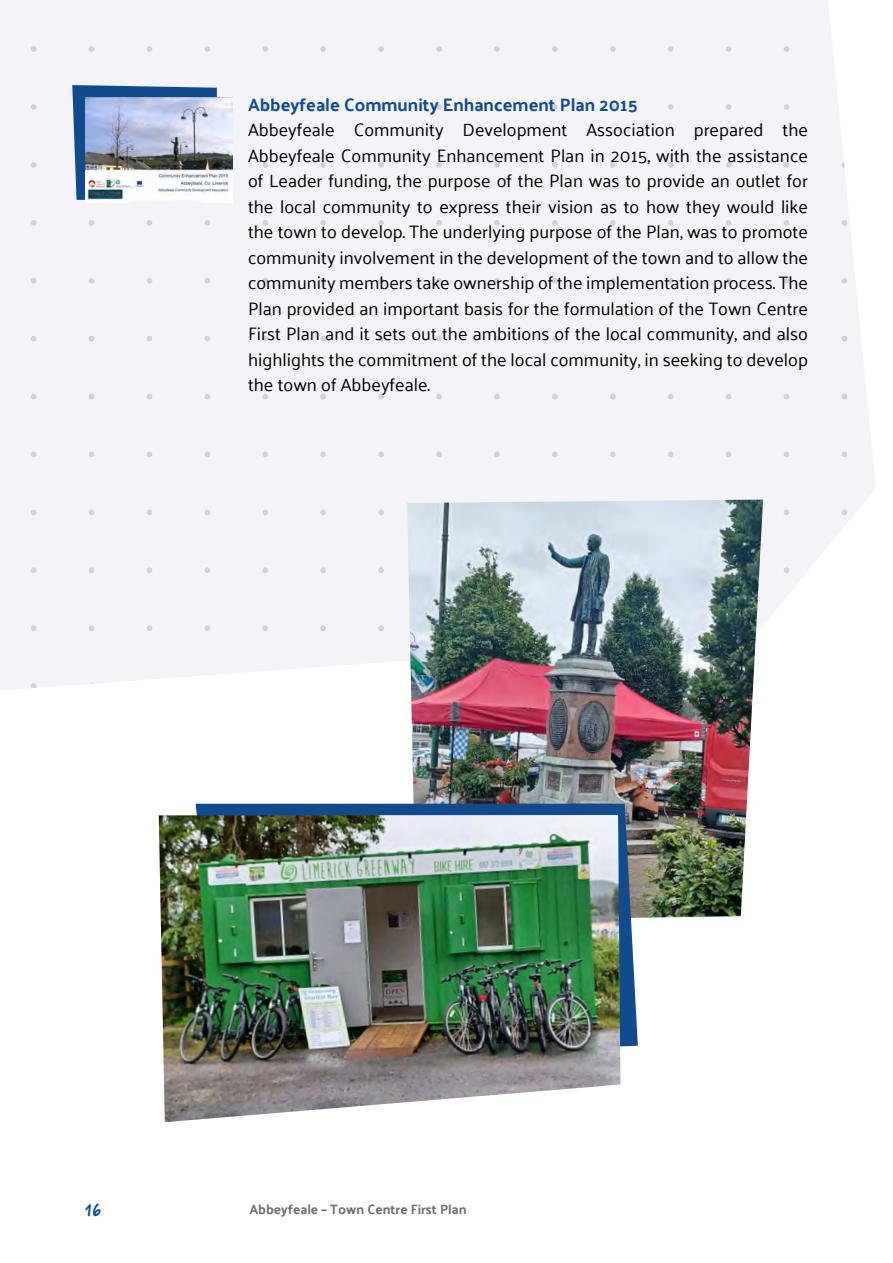
<style>
.page{position:relative;width:893px;height:1263px;background:#fff}
.page>*{position:absolute;margin:0;border:0;box-sizing:border-box;transform-origin:0 0}
.t1{font:18px/25.5px "Palanquin";color:#000;text-align:justify}
.t2{font:700 18px "Palanquin";color:#114b8d}
.t3{font:900 18px "Marydale";color:#114b8d}
.t4{font:700 13.5px "Palanquin";color:#6d6e71}
</style>
<div class="page">
<div style="left:0;top:0;width:875px;height:690px;background:#f4f4f8"></div>
<svg style="left:31px;top:683px;width:6px;height:6px"></svg>
<svg style="left:89px;top:683px;width:5px;height:6px"></svg>
<svg style="left:147px;top:683px;width:5px;height:6px"></svg>
<svg style="left:204px;top:683px;width:6px;height:6px"></svg>
<svg style="left:262px;top:683px;width:6px;height:6px"></svg>
<svg style="left:320px;top:683px;width:6px;height:6px"></svg>
<svg style="left:378px;top:683px;width:6px;height:6px"></svg>
<svg style="left:784px;top:683px;width:5px;height:6px"></svg>
<svg style="left:841px;top:683px;width:6px;height:6px"></svg>
<svg style="left:31px;top:625px;width:6px;height:6px"></svg>
<svg style="left:89px;top:625px;width:5px;height:6px"></svg>
<svg style="left:147px;top:625px;width:5px;height:6px"></svg>
<svg style="left:204px;top:625px;width:6px;height:6px"></svg>
<svg style="left:262px;top:625px;width:6px;height:6px"></svg>
<svg style="left:320px;top:625px;width:6px;height:6px"></svg>
<svg style="left:378px;top:625px;width:6px;height:6px"></svg>
<svg style="left:784px;top:625px;width:5px;height:6px"></svg>
<svg style="left:841px;top:625px;width:6px;height:6px"></svg>
<svg style="left:31px;top:567px;width:6px;height:6px"></svg>
<svg style="left:89px;top:567px;width:5px;height:6px"></svg>
<svg style="left:147px;top:567px;width:5px;height:6px"></svg>
<svg style="left:204px;top:567px;width:6px;height:6px"></svg>
<svg style="left:262px;top:567px;width:6px;height:6px"></svg>
<svg style="left:320px;top:567px;width:6px;height:6px"></svg>
<svg style="left:378px;top:567px;width:6px;height:6px"></svg>
<svg style="left:784px;top:567px;width:5px;height:6px"></svg>
<svg style="left:841px;top:567px;width:6px;height:6px"></svg>
<svg style="left:31px;top:509px;width:6px;height:6px"></svg>
<svg style="left:89px;top:509px;width:5px;height:6px"></svg>
<svg style="left:147px;top:509px;width:5px;height:6px"></svg>
<svg style="left:204px;top:509px;width:6px;height:6px"></svg>
<svg style="left:262px;top:509px;width:6px;height:6px"></svg>
<svg style="left:320px;top:509px;width:6px;height:6px"></svg>
<svg style="left:378px;top:509px;width:6px;height:6px"></svg>
<svg style="left:784px;top:509px;width:5px;height:6px"></svg>
<svg style="left:841px;top:509px;width:6px;height:6px"></svg>
<svg style="left:31px;top:452px;width:6px;height:5px"></svg>
<svg style="left:89px;top:452px;width:5px;height:5px"></svg>
<svg style="left:147px;top:452px;width:5px;height:5px"></svg>
<svg style="left:204px;top:452px;width:6px;height:5px"></svg>
<svg style="left:262px;top:452px;width:6px;height:5px"></svg>
<svg style="left:320px;top:452px;width:6px;height:5px"></svg>
<svg style="left:378px;top:452px;width:6px;height:5px"></svg>
<svg style="left:436px;top:452px;width:6px;height:5px"></svg>
<svg style="left:494px;top:452px;width:6px;height:5px"></svg>
<svg style="left:552px;top:452px;width:6px;height:5px"></svg>
<svg style="left:610px;top:452px;width:6px;height:5px"></svg>
<svg style="left:668px;top:452px;width:6px;height:5px"></svg>
<svg style="left:726px;top:452px;width:5px;height:5px"></svg>
<svg style="left:784px;top:452px;width:5px;height:5px"></svg>
<svg style="left:841px;top:452px;width:6px;height:5px"></svg>
<svg style="left:31px;top:394px;width:6px;height:5px"></svg>
<svg style="left:89px;top:394px;width:5px;height:5px"></svg>
<svg style="left:147px;top:394px;width:5px;height:5px"></svg>
<svg style="left:204px;top:394px;width:6px;height:5px"></svg>
<svg style="left:262px;top:394px;width:6px;height:5px"></svg>
<svg style="left:320px;top:394px;width:6px;height:5px"></svg>
<svg style="left:378px;top:394px;width:6px;height:5px"></svg>
<svg style="left:436px;top:394px;width:6px;height:5px"></svg>
<svg style="left:494px;top:394px;width:6px;height:5px"></svg>
<svg style="left:552px;top:394px;width:6px;height:5px"></svg>
<svg style="left:610px;top:394px;width:6px;height:5px"></svg>
<svg style="left:668px;top:394px;width:6px;height:5px"></svg>
<svg style="left:726px;top:394px;width:5px;height:5px"></svg>
<svg style="left:784px;top:394px;width:5px;height:5px"></svg>
<svg style="left:841px;top:394px;width:6px;height:5px"></svg>
<svg style="left:31px;top:336px;width:6px;height:5px"></svg>
<svg style="left:89px;top:336px;width:5px;height:5px"></svg>
<svg style="left:147px;top:336px;width:5px;height:5px"></svg>
<svg style="left:204px;top:336px;width:6px;height:5px"></svg>
<svg style="left:262px;top:336px;width:6px;height:5px"></svg>
<svg style="left:320px;top:336px;width:6px;height:5px"></svg>
<svg style="left:378px;top:336px;width:6px;height:5px"></svg>
<svg style="left:436px;top:336px;width:6px;height:5px"></svg>
<svg style="left:494px;top:336px;width:6px;height:5px"></svg>
<svg style="left:552px;top:336px;width:6px;height:5px"></svg>
<svg style="left:610px;top:336px;width:6px;height:5px"></svg>
<svg style="left:668px;top:336px;width:6px;height:5px"></svg>
<svg style="left:726px;top:336px;width:5px;height:5px"></svg>
<svg style="left:784px;top:336px;width:5px;height:5px"></svg>
<svg style="left:841px;top:336px;width:6px;height:5px"></svg>
<svg style="left:31px;top:278px;width:6px;height:6px"></svg>
<svg style="left:89px;top:278px;width:5px;height:6px"></svg>
<svg style="left:147px;top:278px;width:5px;height:6px"></svg>
<svg style="left:204px;top:278px;width:6px;height:6px"></svg>
<svg style="left:262px;top:278px;width:6px;height:6px"></svg>
<svg style="left:320px;top:278px;width:6px;height:6px"></svg>
<svg style="left:378px;top:278px;width:6px;height:6px"></svg>
<svg style="left:436px;top:278px;width:6px;height:6px"></svg>
<svg style="left:494px;top:278px;width:6px;height:6px"></svg>
<svg style="left:552px;top:278px;width:6px;height:6px"></svg>
<svg style="left:610px;top:278px;width:6px;height:6px"></svg>
<svg style="left:668px;top:278px;width:6px;height:6px"></svg>
<svg style="left:726px;top:278px;width:5px;height:6px"></svg>
<svg style="left:784px;top:278px;width:5px;height:6px"></svg>
<svg style="left:841px;top:278px;width:6px;height:6px"></svg>
<svg style="left:31px;top:220px;width:6px;height:6px"></svg>
<svg style="left:89px;top:220px;width:5px;height:6px"></svg>
<svg style="left:147px;top:220px;width:5px;height:6px"></svg>
<svg style="left:204px;top:220px;width:6px;height:6px"></svg>
<svg style="left:262px;top:220px;width:6px;height:6px"></svg>
<svg style="left:320px;top:220px;width:6px;height:6px"></svg>
<svg style="left:378px;top:220px;width:6px;height:6px"></svg>
<svg style="left:436px;top:220px;width:6px;height:6px"></svg>
<svg style="left:494px;top:220px;width:6px;height:6px"></svg>
<svg style="left:552px;top:220px;width:6px;height:6px"></svg>
<svg style="left:610px;top:220px;width:6px;height:6px"></svg>
<svg style="left:668px;top:220px;width:6px;height:6px"></svg>
<svg style="left:726px;top:220px;width:5px;height:6px"></svg>
<svg style="left:784px;top:220px;width:5px;height:6px"></svg>
<svg style="left:841px;top:220px;width:6px;height:6px"></svg>
<svg style="left:31px;top:162px;width:6px;height:6px"></svg>
<svg style="left:262px;top:162px;width:6px;height:6px"></svg>
<svg style="left:320px;top:162px;width:6px;height:6px"></svg>
<svg style="left:378px;top:162px;width:6px;height:6px"></svg>
<svg style="left:436px;top:162px;width:6px;height:6px"></svg>
<svg style="left:494px;top:162px;width:6px;height:6px"></svg>
<svg style="left:552px;top:162px;width:6px;height:6px"></svg>
<svg style="left:610px;top:162px;width:6px;height:6px"></svg>
<svg style="left:668px;top:162px;width:6px;height:6px"></svg>
<svg style="left:726px;top:162px;width:5px;height:6px"></svg>
<svg style="left:784px;top:162px;width:5px;height:6px"></svg>
<svg style="left:841px;top:162px;width:6px;height:6px"></svg>
<svg style="left:31px;top:104px;width:6px;height:6px"></svg>
<svg style="left:262px;top:104px;width:6px;height:6px"></svg>
<svg style="left:320px;top:104px;width:6px;height:6px"></svg>
<svg style="left:378px;top:104px;width:6px;height:6px"></svg>
<svg style="left:436px;top:104px;width:6px;height:6px"></svg>
<svg style="left:494px;top:104px;width:6px;height:6px"></svg>
<svg style="left:552px;top:104px;width:6px;height:6px"></svg>
<svg style="left:610px;top:104px;width:6px;height:6px"></svg>
<svg style="left:668px;top:104px;width:6px;height:6px"></svg>
<svg style="left:726px;top:104px;width:5px;height:6px"></svg>
<svg style="left:784px;top:104px;width:5px;height:6px"></svg>
<svg style="left:841px;top:104px;width:6px;height:6px"></svg>
<svg style="left:31px;top:46px;width:6px;height:6px"></svg>
<svg style="left:89px;top:46px;width:5px;height:6px"></svg>
<svg style="left:147px;top:46px;width:5px;height:6px"></svg>
<svg style="left:204px;top:46px;width:6px;height:6px"></svg>
<svg style="left:262px;top:46px;width:6px;height:6px"></svg>
<svg style="left:320px;top:46px;width:6px;height:6px"></svg>
<svg style="left:378px;top:46px;width:6px;height:6px"></svg>
<svg style="left:436px;top:46px;width:6px;height:6px"></svg>
<svg style="left:494px;top:46px;width:6px;height:6px"></svg>
<svg style="left:552px;top:46px;width:6px;height:6px"></svg>
<svg style="left:610px;top:46px;width:6px;height:6px"></svg>
<svg style="left:668px;top:46px;width:6px;height:6px"></svg>
<svg style="left:726px;top:46px;width:5px;height:6px"></svg>
<svg style="left:784px;top:46px;width:5px;height:6px"></svg>
<svg style="left:841px;top:46px;width:6px;height:6px"></svg>
<svg style="left:72px;top:85px;width:145px;height:115px;background:#38689f"></svg>
<img style="left:85px;top:98px;width:147px;height:104px">
<img style="left:407px;top:499px;width:356px;height:419px">
<svg style="left:196px;top:804px;width:442px;height:259px;background:#305e92"></svg>
<img style="left:159px;top:815px;width:461px;height:307px">
<p class="t2" style="left:248px;top:94px;width:391px">Abbeyfeale Community Enhancement Plan 2015</p>
<p class="t1" style="left:248px;top:117px;width:561px">Abbeyfeale Community Development Association prepared the Abbeyfeale Community Enhancement Plan in 2015, with the assistance of Leader funding, the purpose of the Plan was to provide an outlet for the local community to express their vision as to how they would like the town to develop. The underlying purpose of the Plan, was to promote community involvement in the development of the town and to allow the community members take ownership of the implementation process. The Plan provided an important basis for the formulation of the Town Centre First Plan and it sets out the ambitions of the local community, and also highlights the commitment of the local community, in seeking to develop the town of Abbeyfeale.</p>
<p class="t3" style="left:85px;top:1199px;width:18px">16</p>
<p class="t4" style="left:249px;top:1201px;width:219px">Abbeyfeale – Town Centre First Plan</p>
</div>
